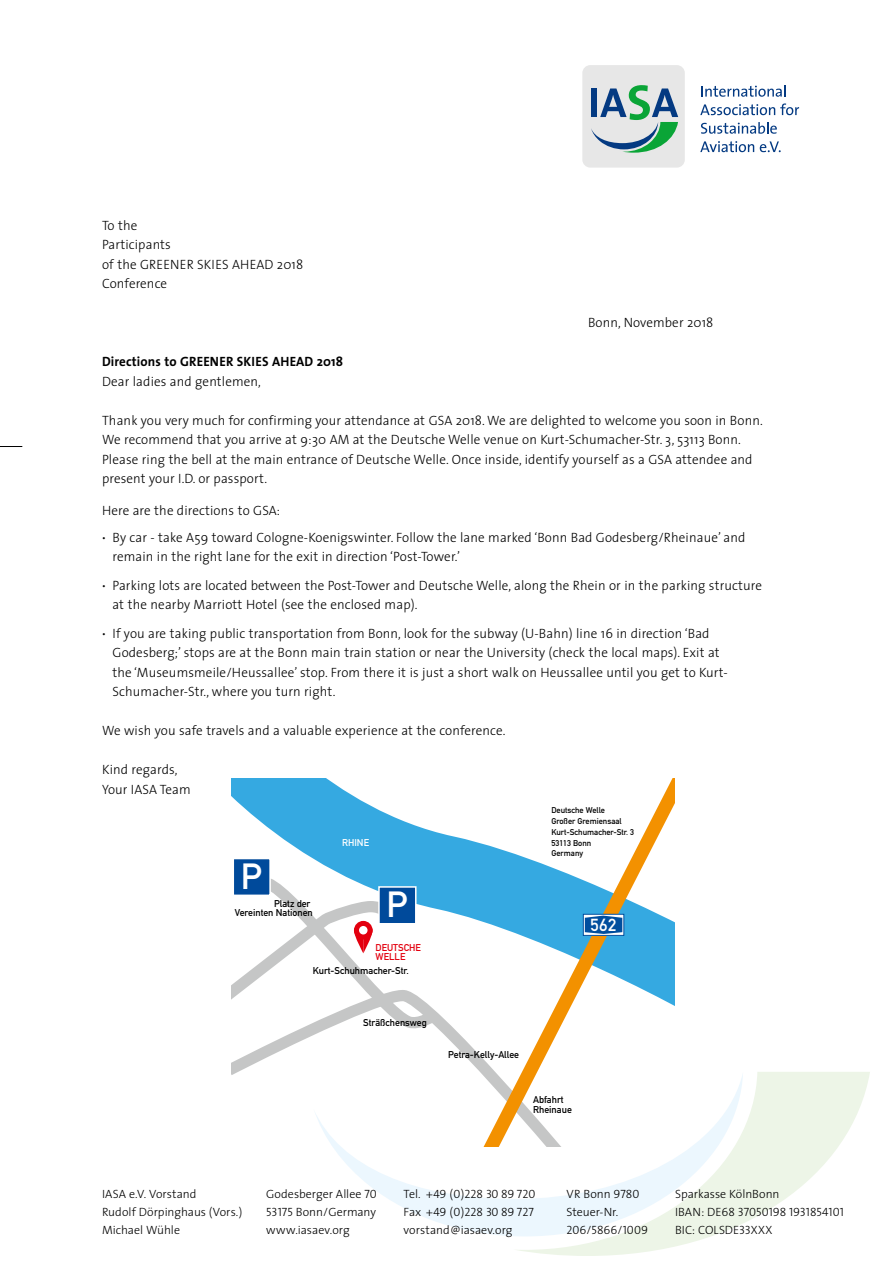
<style>
.page{position:relative;width:893px;height:1263px;background:#fff}
.page>*{position:absolute;margin:0;border:0;box-sizing:border-box;transform-origin:0 0}
.t1{font:700 35.85px "DIN Alternate";color:#fff}
.t2{font:700 17.25px "DIN Alternate";color:#fff}
.t3{font:300 13.5px/19.5px "The Sans";letter-spacing:.01em;color:#000}
.t4{font:700 13.5px "The Sans";letter-spacing:.01em;color:#000}
.t5{font:300 12px/18px "The Sans";letter-spacing:.005em;color:#000}
.t6{font:12px/18px "The Sans Light Caps";letter-spacing:-.005em;color:#000}
.t7{font:700 9.75px/9.8px "DIN Alternate";color:#000}
.t8{font:700 9.75px/9.8px "DIN Alternate";color:#e3000f}
.t9{font:700 9.75px "DIN Alternate";color:#fff}
.t10{font:700 8.25px/10.8px "DIN Alternate";color:#000}
.s1{font-family:"Frutiger";font-weight:700}
.s2{font-family:"The Sans Light Caps";font-weight:400}
.s3{font-family:"The Sans";font-weight:300}
</style>
<div class="page">
<svg style="left:518px;top:1072px;width:352px;height:184px;fill:#edf5e7"></svg>
<svg style="left:332px;top:1072px;width:411px;height:164px"></svg>
<div style="left:582px;top:65px;width:103px;height:103px;background:#e7e7e7;border-radius:8px"></div>
<svg style="left:701px;top:85px;width:84px;height:12px"></svg>
<svg style="left:700px;top:103px;width:99px;height:12px"></svg>
<svg style="left:701px;top:122px;width:76px;height:12px"></svg>
<svg style="left:700px;top:141px;width:54px;height:11px"></svg>
<svg style="left:760px;top:141px;width:21px;height:11px"></svg>
<svg style="left:591px;top:85px;width:87px;height:68px"></svg>
<svg style="left:0;top:446px;width:22px;height:1px"></svg>
<svg style="left:231px;top:778px;width:237px;height:139px;fill:#35a9e1"></svg>
<svg style="left:231px;top:1020px;width:237px;height:126px"></svg>
<div style="left:233px;top:858px;width:37px;height:37px;background:#004a9b"></div>
<div style="left:233px;top:858px;width:38px;height:38px;border:2px solid #fff"></div>
<svg style="left:231px;top:869px;width:214px;height:158px"></svg>
<div style="left:359px;top:926px;width:9px;height:8px;background:#fff;border-radius:50%"></div>
<svg style="left:468px;top:778px;width:207px;height:368px"></svg>
<div style="left:583px;top:914px;width:41px;height:21px;border:1px solid #004e9e"></div>
<svg style="left:585px;top:916px;width:37px;height:18px"></svg>
<p class="t3" style="left:102px;top:215px;width:203px">To the<br>Participants<br>of the GREENER SKIES AHEAD 2018<br>Conference</p>
<p class="t3" style="left:588px;top:312px;width:127px">Bonn, November 2018</p>
<p class="t4" style="left:102px;top:350px;width:243px">Directions to GREENER SKIES AHEAD 2018</p>
<p class="t3" style="left:102px;top:371px;width:160px">Dear ladies and gentlemen,</p>
<p class="t3" style="left:102px;top:410px;width:662px">Thank you very much for confirming your attendance at GSA 2018. We are delighted to welcome you soon in Bonn.<br>We recommend that you arrive at 9:30 AM at the Deutsche Welle venue on Kurt-Schumacher-Str. 3, 53113 Bonn.<br>Please ring the bell at the main entrance of Deutsche Welle. Once inside, identify yourself as a GSA attendee and present your I.D. or passport.</p>
<p class="t3" style="left:102px;top:496px;width:645px;line-height:27px">Here are the directions to GSA:<br><span class="s1">·</span> By car - take A59 toward Cologne-Koenigswinter. Follow the lane marked ‘Bonn Bad Godesberg/Rheinaue’ and</p>
<p class="t3" style="left:102px;top:542px;width:661px;line-height:28.5px;text-indent:11px">remain in the right lane for the exit in direction ‘Post-Tower.’<br><span class="s1">·</span> Parking lots are located between the Post-Tower and Deutsche Welle, along the Rhein or in the parking structure</p>
<p class="t3" style="left:102px;top:590px;width:609px;line-height:28.5px;text-indent:11px">at the nearby Marriott Hotel (see the enclosed map).<br><span class="s1">·</span> If you are taking public transportation from Bonn, look for the subway (U-Bahn) line 16 in direction ‘Bad</p>
<p class="t3" style="left:113px;top:642px;width:617px">Godesberg;’ stops are at the Bonn main train station or near the University (check the local maps). Exit at the ‘Museumsmeile/Heussallee’ stop. From there it is just a short walk on Heussallee until you get to Kurt-<br>Schumacher-Str., where you turn right.</p>
<p class="t3" style="left:102px;top:720px;width:405px">We wish you safe travels and a valuable experience at the conference.</p>
<p class="t3" style="left:102px;top:759px;width:90px">Kind regards,<br>Your IASA Team</p>
<p class="t10" style="left:551px;top:804px;width:84px">Deutsche Welle<br>Großer Gremiensaal<br>Kurt-Schumacher-Str. 3<br>53113 Bonn<br>Germany</p>
<p class="t9" style="left:342px;top:835px;width:28px">RHINE</p>
<h1 class="t1" style="left:241px;top:849px;width:23px">P</h1>
<p class="t7" style="left:235px;top:898px;width:79px;text-align:right">Platz der<br>Vereinten Nationen</p>
<h1 class="t1" style="left:386px;top:877px;width:23px">P</h1>
<p class="t8" style="left:376px;top:941px;width:47px">DEUTSCHE<br>WELLE</p>
<p class="t7" style="left:313px;top:965px;width:97px">Kurt-Schuhmacher-Str.</p>
<p class="t7" style="left:363px;top:1017px;width:65px">Sträßchensweg</p>
<p class="t2" style="left:590px;top:912px;width:27px">562</p>
<p class="t7" style="left:448px;top:1049px;width:72px">Petra-Kelly-Allee</p>
<p class="t7" style="left:533px;top:1094px;width:40px">Abfahrt<br>Rheinaue</p>
<p class="t5" style="left:102px;top:1185px;width:142px">IASA e.V. Vorstand<br>Rudolf Dörpinghaus (Vors.)<br>Michael Wühle</p>
<p class="t5" style="left:266px;top:1185px;width:112px;text-align:justify">Godesberger Allee <span class="s2">70<br>53175</span> Bonn/Germany www.iasaev.org</p>
<p class="t6" style="left:404px;top:1185px;width:133px"><span class="s3">Tel. +</span>49 (0)228 30 89 720<br><span class="s3">Fax +</span>49 (0)228 30 89 727</p>
<p class="t5" style="left:404px;top:1221px;width:110px">vorstand@iasaev.org</p>
<p class="t5" style="left:567px;top:1185px;width:74px">VR Bonn <span class="s2">9780<br></span>Steuer-Nr.</p>
<p class="t6" style="left:567px;top:1221px;width:83px">206/5866/1009</p>
<p class="t5" style="left:675px;top:1185px;width:106px">Sparkasse KölnBonn</p>
<p class="t6" style="left:675px;top:1203px;width:170px"><span class="s3">IBAN: DE</span>68 37050198 1931854101</p>
<p class="t5" style="left:675px;top:1221px;width:99px">BIC: COLSDE<span class="s2">33</span>XXX</p>
</div>
